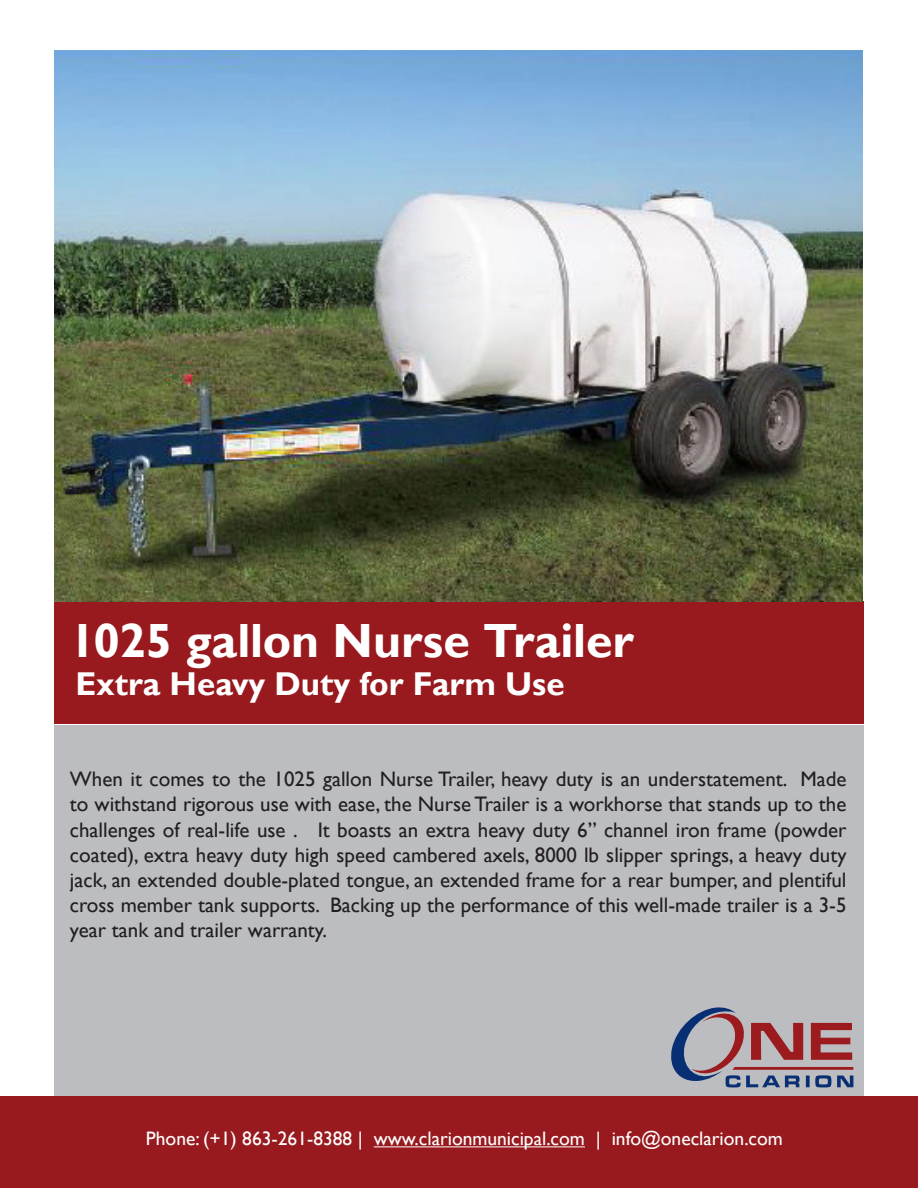
<style>
.page{position:relative;width:918px;height:1188px;background:#fff}
.page>*{position:absolute;margin:0;border:0;box-sizing:border-box;transform-origin:0 0}
.t1{font:700 48px "Gill Sans";letter-spacing:-.005em;color:#fff}
.t2{font:700 33px "Gill Sans";color:#fff}
.t3{font:21px/25.2px "Gill Sans";color:#231f20;text-align:justify}
.t4{font:19.5px "Gill Sans";color:#fff}
</style>
<div class="page">
<div style="left:54px;top:602px;width:810px;height:122px;background:#981a1e"></div>
<div style="left:0;top:1096px;width:918px;height:92px;background:#981a1e"></div>
<hr style="left:374px;top:1146px;width:211px;height:1px;background:#fff">
<div style="left:54px;top:725px;width:810px;height:371px;background:#bcbdc0"></div>
<img style="left:54px;top:50px;width:809px;height:552px">
<svg style="left:671px;top:1007px;width:182px;height:80px"></svg>
<p class="t1" style="left:69px;top:612px;width:566px">1025 gallon Nurse Trailer</p>
<p class="t2" style="left:76px;top:664px;width:491px">Extra Heavy Duty for Farm Use</p>
<p class="t3" style="left:70px;top:767px;width:778px">When it comes to the 1025 gallon Nurse Trailer, heavy duty is an understatement. Made to withstand rigorous use with ease, the Nurse Trailer is a workhorse that stands up to the challenges of real-life use . It boasts an extra heavy duty 6” channel iron frame (powder coated), extra heavy duty high speed cambered axels, 8000 lb slipper springs, a heavy duty jack, an extended double-plated tongue, an extended frame for a rear bumper, and plentiful cross member tank supports. Backing up the performance of this well-made trailer is a 3-5 year tank and trailer warranty.</p>
<p class="t4" style="left:146px;top:1128px;width:639px">Phone: (+1) 863-261-8388 | www.clarionmunicipal.com | info@oneclarion.com</p>
</div>
